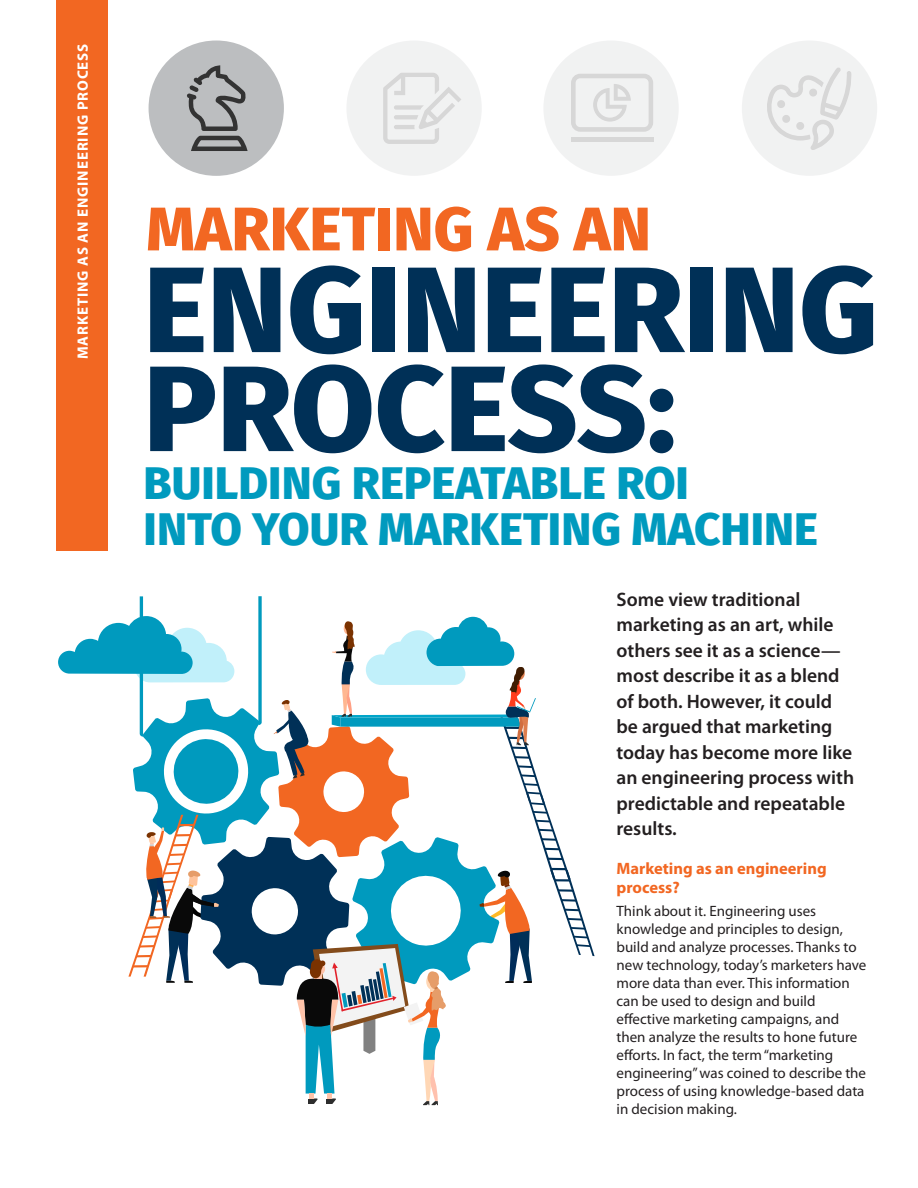
<style>
.page{position:relative;width:918px;height:1188px;background:#fff}
.page>*{position:absolute;margin:0;border:0;box-sizing:border-box;transform-origin:0 0}
.t1{font:800 121.5px/99px "Fira Sans";color:#003057}
.t2{font:800 61.5px "Fira Sans";color:#f26722}
.t3{font:800 45.6px/46.5px "Fira Sans";color:#009abe}
.t4{font:600 19.5px/25.5px "Myriad Pro";color:#231f20}
.t5{font:700 16.5px/19.8px "Myriad Pro";color:#f26722}
.t6{font:15px/18px "Myriad Pro";color:#231f20}
.t7{font:700 15px "Myriad Pro";letter-spacing:.06em;color:#fff}
</style>
<div class="page">
<div style="left:57px;top:0;width:51px;height:551px;background:#f26722"></div>
<div style="left:149px;top:41px;width:135px;height:135px;background:#bcbec0;border-radius:50%"></div>
<svg style="left:187px;top:65px;width:61px;height:86px"></svg>
<div style="left:346px;top:41px;width:136px;height:135px;background:#f1f2f2;border-radius:50%"></div>
<svg style="left:383px;top:73px;width:78px;height:71px"></svg>
<div style="left:543px;top:41px;width:136px;height:135px;background:#f1f2f2;border-radius:50%"></div>
<div style="left:571px;top:137px;width:82px;height:5px;background:#d7d7d7"></div>
<svg style="left:571px;top:74px;width:82px;height:58px"></svg>
<div style="left:742px;top:41px;width:135px;height:135px;background:#f1f2f2;border-radius:50%"></div>
<svg style="left:767px;top:67px;width:85px;height:83px"></svg>
<svg style="left:58px;top:596px;width:537px;height:509px"></svg>
<p class="t7" style="left:73px;top:359px;width:317px;rotate:-90deg">MARKETING AS AN ENGINEERING PROCESS</p>
<h2 class="t2" style="left:146px;top:175px;width:506px">MARKETING AS AN</h2>
<h1 class="t1" style="left:144px;top:250px;width:736px">ENGINEERING<br>PROCESS:</h1>
<h3 class="t3" style="left:144px;top:456px;width:676px">BUILDING REPEATABLE ROI<br>INTO YOUR MARKETING MACHINE</h3>
<p class="t4" style="left:616px;top:586px;width:239px">Some view traditional marketing as an art, while others see it as a science— most describe it as a blend of both. However, it could be argued that marketing today has become more like an engineering process with predictable and repeatable results.</p>
<p class="t5" style="left:616px;top:858px;width:212px">Marketing as an engineering process?</p>
<p class="t6" style="left:616px;top:901px;width:252px">Think about it. Engineering uses knowledge and principles to design, build and analyze processes. Thanks to new technology, today’s marketers have more data than ever. This information can be used to design and build effective marketing campaigns, and then analyze the results to hone future efforts. In fact, the term “marketing engineering” was coined to describe the process of using knowledge-based data in decision making.</p>
</div>
